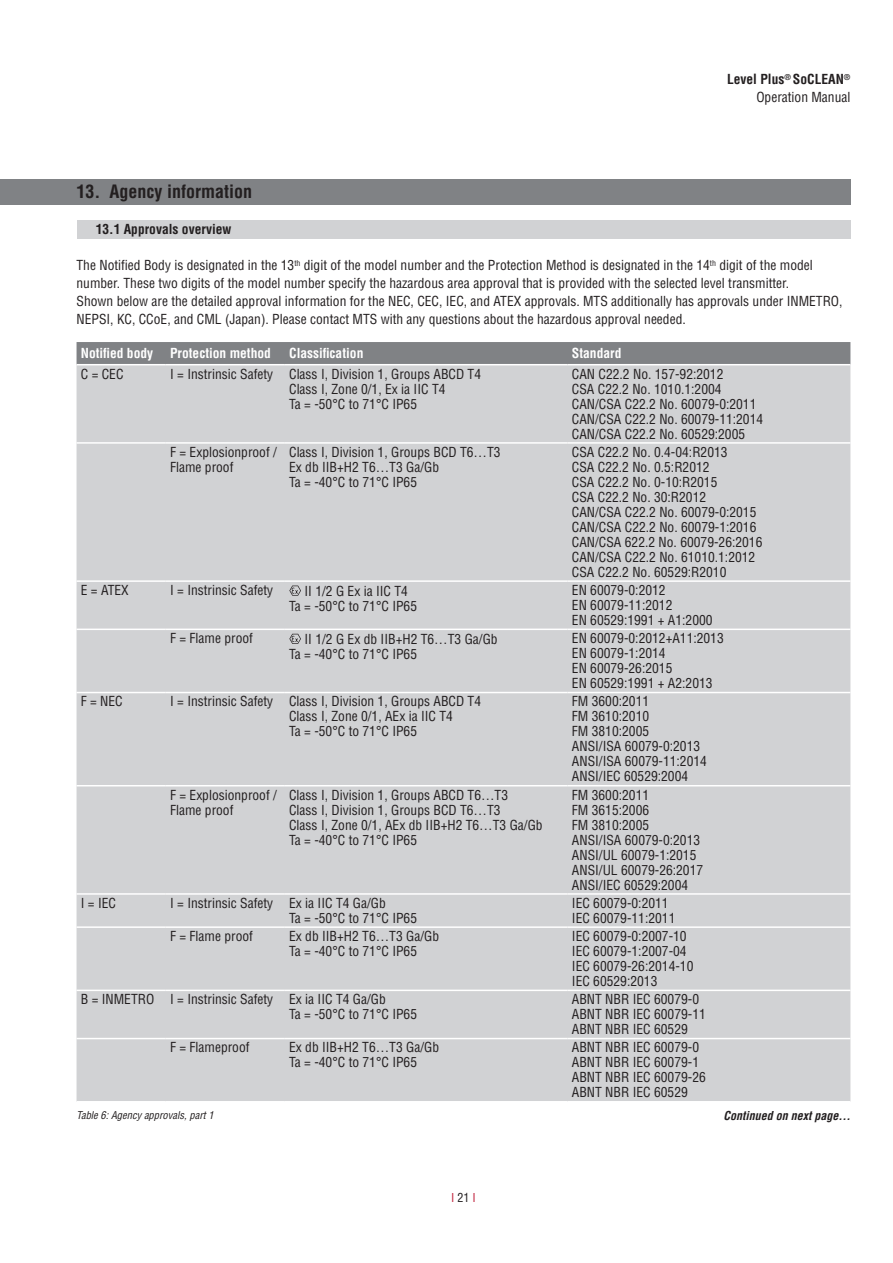
<style>
.page{position:relative;width:893px;height:1263px;background:#fff}
.page>*{position:absolute;margin:0;border:0;box-sizing:border-box;transform-origin:0 0}
.t1{font:700 condensed 18px "Helvetica LT Std";color:#231f20}
.t2{font:condensed 13.5px/15px "Helvetica LT Std";color:#231f20}
.t3{font:700 condensed 13.5px "Helvetica LT Std";color:#fff}
.t4{font:700 condensed 13.5px/18px "Helvetica LT Pro";color:#231f20;text-align:right}
.t5{font:700 condensed 13.5px "Helvetica LT Std";color:#231f20}
.t6{font:italic 700 condensed 12px "Helvetica LT Std";color:#231f20}
.t7{font:condensed 12px "Helvetica LT Pro";color:#c0203b}
.t8{font:italic condensed 10.5px "Helvetica LT Std";color:#231f20}
.s1{font-weight:400}
.s2{color:#231f20}
</style>
<div class="page">
<div style="left:0;top:179px;width:850px;height:25px;background:#808285"></div>
<div style="left:77px;top:220px;width:773px;height:18px;background:#d1d2d4"></div>
<div style="left:77px;top:342px;width:773px;height:22px;background:#808285"></div>
<div style="left:77px;top:365px;width:773px;height:736px;background:#d1d2d4"></div>
<hr style="left:77px;top:442px;width:89px;height:2px;background:#fff">
<hr style="left:166px;top:442px;width:119px;height:2px;background:#fff">
<hr style="left:285px;top:442px;width:283px;height:2px;background:#fff">
<hr style="left:568px;top:442px;width:282px;height:2px;background:#fff">
<hr style="left:77px;top:580px;width:89px;height:2px;background:#fff">
<hr style="left:166px;top:580px;width:119px;height:2px;background:#fff">
<hr style="left:285px;top:580px;width:283px;height:2px;background:#fff">
<hr style="left:568px;top:580px;width:282px;height:2px;background:#fff">
<hr style="left:77px;top:629px;width:89px;height:1px;background:#fff">
<hr style="left:166px;top:629px;width:119px;height:1px;background:#fff">
<hr style="left:285px;top:629px;width:283px;height:1px;background:#fff">
<hr style="left:568px;top:629px;width:282px;height:1px;background:#fff">
<hr style="left:77px;top:692px;width:89px;height:1px;background:#fff">
<hr style="left:166px;top:692px;width:119px;height:1px;background:#fff">
<hr style="left:285px;top:692px;width:283px;height:1px;background:#fff">
<hr style="left:568px;top:692px;width:282px;height:1px;background:#fff">
<hr style="left:77px;top:785px;width:89px;height:1px;background:#fff">
<hr style="left:166px;top:785px;width:119px;height:1px;background:#fff">
<hr style="left:285px;top:785px;width:283px;height:1px;background:#fff">
<hr style="left:568px;top:785px;width:282px;height:1px;background:#fff">
<hr style="left:77px;top:893px;width:89px;height:2px;background:#fff">
<hr style="left:166px;top:893px;width:119px;height:2px;background:#fff">
<hr style="left:285px;top:893px;width:283px;height:2px;background:#fff">
<hr style="left:568px;top:893px;width:282px;height:2px;background:#fff">
<hr style="left:77px;top:926px;width:89px;height:2px;background:#fff">
<hr style="left:166px;top:926px;width:119px;height:2px;background:#fff">
<hr style="left:285px;top:926px;width:283px;height:2px;background:#fff">
<hr style="left:568px;top:926px;width:282px;height:2px;background:#fff">
<hr style="left:77px;top:989px;width:89px;height:2px;background:#fff">
<hr style="left:166px;top:989px;width:119px;height:2px;background:#fff">
<hr style="left:285px;top:989px;width:283px;height:2px;background:#fff">
<hr style="left:568px;top:989px;width:282px;height:2px;background:#fff">
<hr style="left:77px;top:1038px;width:89px;height:1px;background:#fff">
<hr style="left:166px;top:1038px;width:119px;height:1px;background:#fff">
<hr style="left:285px;top:1038px;width:283px;height:1px;background:#fff">
<hr style="left:568px;top:1038px;width:282px;height:1px;background:#fff">
<svg style="left:289px;top:585px;width:12px;height:11px"></svg>
<svg style="left:289px;top:634px;width:12px;height:10px"></svg>
<p class="t4" style="left:727px;top:70px;width:125px">Level Plus<sup>®</sup> SoCLEAN<sup>®<br></sup><span class="s1">Operation Manual</span></p>
<h1 class="t1" style="left:77px;top:180px;width:177px">13. Agency information</h1>
<p class="t5" style="left:96px;top:221px;width:137px">13.1 Approvals overview</p>
<p class="t2" style="left:77px;top:256px;width:767px;line-height:18px">The Notified Body is designated in the 13<sup>th</sup> digit of the model number and the Protection Method is designated in the 14<sup>th</sup> digit of the model number. These two digits of the model number specify the hazardous area approval that is provided with the selected level transmitter.<br>Shown below are the detailed approval information for the NEC, CEC, IEC, and ATEX approvals. MTS additionally has approvals under INMETRO, NEPSI, KC, CCoE, and CML (Japan). Please contact MTS with any questions about the hazardous approval needed.</p>
<p class="t3" style="left:81px;top:345px;width:74px">Notified body</p>
<p class="t3" style="left:170px;top:345px;width:102px">Protection method</p>
<p class="t3" style="left:289px;top:345px;width:76px">Classification</p>
<p class="t3" style="left:572px;top:345px;width:51px">Standard</p>
<p class="t2" style="left:81px;top:366px;width:44px">C = CEC</p>
<p class="t2" style="left:289px;top:366px;width:193px;text-indent:-119px">I = Instrinsic Safety Class I, Division 1, Groups ABCD T4<br>Class I, Zone 0/1, Ex ia IIC T4<br>Ta = -50°C to 71°C IP65</p>
<p class="t2" style="left:572px;top:366px;width:193px">CAN C22.2 No. 157-92:2012<br>CSA C22.2 No. 1010.1:2004<br>CAN/CSA C22.2 No. 60079-0:2011<br>CAN/CSA C22.2 No. 60079-11:2014<br>CAN/CSA C22.2 No. 60529:2005</p>
<p class="t2" style="left:170px;top:444px;width:108px">F = Explosionproof /<br>Flame proof</p>
<p class="t2" style="left:289px;top:444px;width:213px">Class I, Division 1, Groups BCD T6…T3<br>Ex db IIB+H2 T6…T3 Ga/Gb<br>Ta = -40°C to 71°C IP65</p>
<p class="t2" style="left:572px;top:444px;width:192px">CSA C22.2 No. 0.4-04:R2013<br>CSA C22.2 No. 0.5:R2012<br>CSA C22.2 No. 0-10:R2015<br>CSA C22.2 No. 30:R2012<br>CAN/CSA C22.2 No. 60079-0:2015<br>CAN/CSA C22.2 No. 60079-1:2016<br>CAN/CSA 622.2 No. 60079-26:2016<br>CAN/CSA C22.2 No. 61010.1:2012<br>CSA C22.2 No. 60529:R2010</p>
<p class="t2" style="left:81px;top:582px;width:50px">E = ATEX</p>
<p class="t2" style="left:170px;top:582px;width:105px">I = Instrinsic Safety</p>
<p class="t2" style="left:289px;top:583px;width:129px;text-align:center">II 1/2 G Ex ia IIC T4<br>Ta = -50°C to 71°C IP65</p>
<p class="t2" style="left:572px;top:582px;width:142px">EN 60079-0:2012<br>EN 60079-11:2012<br>EN 60529:1991 + A1:2000</p>
<p class="t2" style="left:170px;top:631px;width:84px">F = Flame proof</p>
<p class="t2" style="left:289px;top:631px;width:210px;text-indent:15px">II 1/2 G Ex db IIB+H2 T6…T3 Ga/Gb<br>Ta = -40°C to 71°C IP65</p>
<p class="t2" style="left:572px;top:631px;width:153px">EN 60079-0:2012+A11:2013<br>EN 60079-1:2014<br>EN 60079-26:2015<br>EN 60529:1991 + A2:2013</p>
<p class="t2" style="left:81px;top:694px;width:43px">F = NEC</p>
<p class="t2" style="left:289px;top:694px;width:193px;text-indent:-119px">I = Instrinsic Safety Class I, Division 1, Groups ABCD T4<br>Class I, Zone 0/1, AEx ia IIC T4<br>Ta = -50°C to 71°C IP65</p>
<p class="t2" style="left:572px;top:694px;width:137px">FM 3600:2011<br>FM 3610:2010<br>FM 3810:2005<br>ANSI/ISA 60079-0:2013<br>ANSI/ISA 60079-11:2014<br>ANSI/IEC 60529:2004</p>
<p class="t2" style="left:170px;top:787px;width:108px">F = Explosionproof /<br>Flame proof</p>
<p class="t2" style="left:289px;top:787px;width:255px">Class I, Division 1, Groups ABCD T6…T3<br>Class I, Division 1, Groups BCD T6…T3<br>Class I, Zone 0/1, AEx db IIB+H2 T6…T3 Ga/Gb Ta = -40°C to 71°C IP65</p>
<p class="t2" style="left:572px;top:787px;width:133px">FM 3600:2011<br>FM 3615:2006<br>FM 3810:2005<br>ANSI/ISA 60079-0:2013<br>ANSI/UL 60079-1:2015<br>ANSI/UL 60079-26:2017<br>ANSI/IEC 60529:2004</p>
<p class="t2" style="left:81px;top:895px;width:37px">I = IEC</p>
<p class="t2" style="left:289px;top:895px;width:129px;text-indent:-119px">I = Instrinsic Safety Ex ia IIC T4 Ga/Gb<br>Ta = -50°C to 71°C IP65</p>
<p class="t2" style="left:572px;top:895px;width:105px">IEC 60079-0:2011<br>IEC 60079-11:2011</p>
<p class="t2" style="left:170px;top:928px;width:84px">F = Flame proof</p>
<p class="t2" style="left:289px;top:928px;width:151px">Ex db IIB+H2 T6…T3 Ga/Gb<br>Ta = -40°C to 71°C IP65</p>
<p class="t2" style="left:572px;top:928px;width:123px">IEC 60079-0:2007-10<br>IEC 60079-1:2007-04<br>IEC 60079-26:2014-10<br>IEC 60529:2013</p>
<p class="t2" style="left:289px;top:992px;width:129px;text-indent:-208px">B = INMETRO I = Instrinsic Safety Ex ia IIC T4 Ga/Gb<br>Ta = -50°C to 71°C IP65</p>
<p class="t2" style="left:572px;top:992px;width:135px">ABNT NBR IEC 60079-0<br>ABNT NBR IEC 60079-11<br>ABNT NBR IEC 60529</p>
<p class="t2" style="left:170px;top:1040px;width:81px">F = Flameproof</p>
<p class="t2" style="left:289px;top:1040px;width:151px">Ex db IIB+H2 T6…T3 Ga/Gb<br>Ta = -40°C to 71°C IP65</p>
<p class="t2" style="left:572px;top:1040px;width:135px">ABNT NBR IEC 60079-0<br>ABNT NBR IEC 60079-1<br>ABNT NBR IEC 60079-26<br>ABNT NBR IEC 60529</p>
<p class="t6" style="left:723px;top:1108px;width:128px">Continued on next page...</p>
<p class="t8" style="left:77px;top:1109px;width:139px">Table 6: Agency approvals, part 1</p>
<p class="t7" style="left:451px;top:1190px;width:26px">I <span class="s2">21</span> I</p>
</div>
